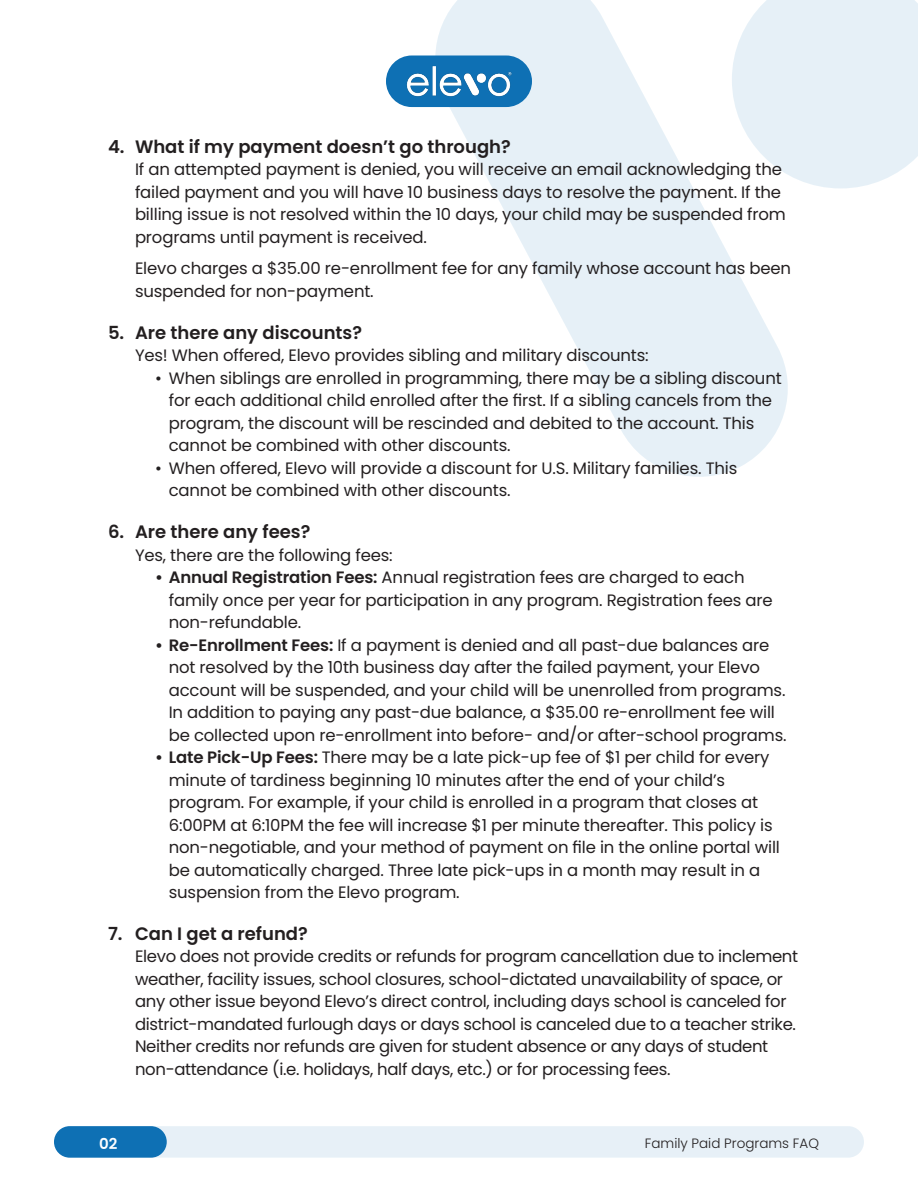
<style>
.page{position:relative;width:918px;height:1188px;background:#fff}
.page>*{position:absolute;margin:0;border:0;box-sizing:border-box;transform-origin:0 0}
.t1{font:600 18px "Poppins";color:#231f20}
.Body_Text{font:16.5px/22.5px "Poppins";letter-spacing:-.01em;color:#231f20}
.t2{font:600 15px "Poppins";color:#fff}
.t3{font:300 13.5px "Poppins";color:#231f20}
.s1{font-weight:600}
</style>
<div class="page">
<div style="left:54px;top:1126px;width:810px;height:32px;background:#e7f0f7;border-radius:16px"></div>
<div style="left:54px;top:1126px;width:113px;height:32px;background:#0e70b4;border-radius:16px"></div>
<div style="left:800px;top:0;width:118px;height:188px;background:#e6f0f7"></div>
<svg style="left:433px;top:0;width:367px;height:477px;fill:#e6f0f7"></svg>
<div style="left:386px;top:56px;width:146px;height:51px;background:#0e70b4;border-radius:26px"></div>
<img style="left:406px;top:66px;width:106px;height:31px">
<p class="t1" style="left:108px;top:136px;width:404px">4. What if my payment doesn’t go through?</p>
<p class="Body_Text" style="left:135px;top:158px;width:652px">If an attempted payment is denied, you will receive an email acknowledging the failed payment and you will have 10 business days to resolve the payment. If the billing issue is not resolved within the 10 days, your child may be suspended from programs until payment is received.</p>
<p class="Body_Text" style="left:135px;top:257px;width:658px">Elevo charges a $35.00 re-enrollment fee for any family whose account has been suspended for non-payment.</p>
<p class="t1" style="left:108px;top:322px;width:256px">5. Are there any discounts?</p>
<p class="Body_Text" style="left:135px;top:344px;width:515px">Yes! When offered, Elevo provides sibling and military discounts:</p>
<p class="Body_Text" style="left:169px;top:367px;width:615px;text-indent:-14px">• When siblings are enrolled in programming, there may be a sibling discount for each additional child enrolled after the first. If a sibling cancels from the program, the discount will be rescinded and debited to the account. This cannot be combined with other discounts.</p>
<p class="Body_Text" style="left:169px;top:457px;width:570px;text-indent:-14px">• When offered, Elevo will provide a discount for U.S. Military families. This cannot be combined with other discounts.</p>
<p class="t1" style="left:108px;top:521px;width:204px">6. Are there any fees?</p>
<p class="Body_Text" style="left:135px;top:544px;width:259px">Yes, there are the following fees:</p>
<p class="Body_Text" style="left:169px;top:566px;width:606px;text-indent:-14px"><span class="s1">• Annual Registration Fees:</span> Annual registration fees are charged to each family once per year for participation in any program. Registration fees are non-refundable.</p>
<p class="Body_Text" style="left:169px;top:634px;width:619px;text-indent:-14px"><span class="s1">• Re-Enrollment Fees:</span> If a payment is denied and all past-due balances are not resolved by the 10th business day after the failed payment, your Elevo account will be suspended, and your child will be unenrolled from programs.<br>In addition to paying any past-due balance, a $35.00 re-enrollment fee will be collected upon re-enrollment into before- and/or after-school programs.</p>
<p class="Body_Text" style="left:169px;top:746px;width:613px;text-indent:-14px"><span class="s1">• Late Pick-Up Fees:</span> There may be a late pick-up fee of $1 per child for every minute of tardiness beginning 10 minutes after the end of your child’s program. For example, if your child is enrolled in a program that closes at 6:00PM at 6:10PM the fee will increase $1 per minute thereafter. This policy is non-negotiable, and your method of payment on file in the online portal will be automatically charged. Three late pick-ups in a month may result in a suspension from the Elevo program.</p>
<p class="t1" style="left:108px;top:923px;width:201px">7. Can I get a refund?</p>
<p class="Body_Text" style="left:135px;top:946px;width:665px">Elevo does not provide credits or refunds for program cancellation due to inclement weather, facility issues, school closures, school-dictated unavailability of space, or any other issue beyond Elevo’s direct control, including days school is canceled for district-mandated furlough days or days school is canceled due to a teacher strike.<br>Neither credits nor refunds are given for student absence or any days of student non-attendance (i.e. holidays, half days, etc.) or for processing fees.</p>
<p class="t2" style="left:99px;top:1135px;width:20px">02</p>
<p class="t3" style="left:645px;top:1135px;width:176px">Family Paid Programs FAQ</p>
</div>
